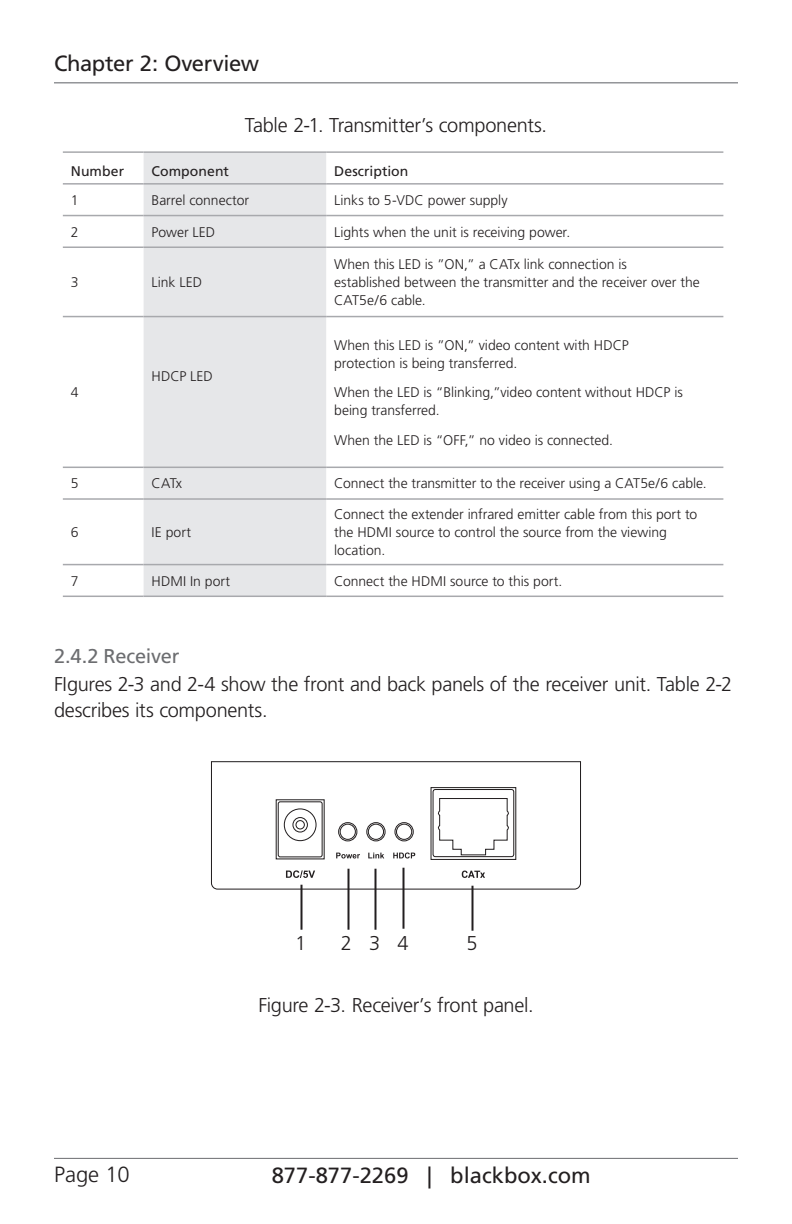
<style>
.page{position:relative;width:792px;height:1224px;background:#fff}
.page>*{position:absolute;margin:0;border:0;box-sizing:border-box;transform-origin:0 0}
.t1{font:22px "Frutiger";color:#231f20}
.t2{font:300 22px "Frutiger";color:#231f20}
.t3{font:300 20px/26px "Frutiger";letter-spacing:-.015em;color:#231f20}
.t4{font:20px "Frutiger";letter-spacing:-.015em;color:#6c6d70}
.t5{font:300 14px/18px "Frutiger";letter-spacing:-.005em;color:#231f20}
.t6{font:14px "Frutiger";letter-spacing:.005em;color:#231f20}
</style>
<div class="page">
<hr style="left:54px;top:1158px;width:684px;height:1px;background:#6c6d70">
<hr style="left:54px;top:82px;width:684px;height:2px;background:#939598">
<svg style="left:63px;top:214px;width:660px;height:382px"></svg>
<div style="left:144px;top:153px;width:182px;height:443px;background:#e6e7e9"></div>
<hr style="left:63px;top:151px;width:81px;height:2px;background:#a8a9ad">
<hr style="left:144px;top:151px;width:182px;height:2px;background:#a8a9ad">
<hr style="left:326px;top:151px;width:397px;height:2px;background:#a8a9ad">
<hr style="left:63px;top:183px;width:81px;height:2px;background:#a8a9ad">
<hr style="left:144px;top:183px;width:182px;height:2px;background:#a8a9ad">
<hr style="left:326px;top:183px;width:397px;height:2px;background:#a8a9ad">
<hr style="left:63px;top:215px;width:81px;height:1px;background:#a8a9ad">
<hr style="left:144px;top:215px;width:182px;height:1px;background:#a8a9ad">
<hr style="left:326px;top:215px;width:397px;height:1px;background:#a8a9ad">
<hr style="left:63px;top:247px;width:81px;height:1px;background:#a8a9ad">
<hr style="left:144px;top:247px;width:182px;height:1px;background:#a8a9ad">
<hr style="left:326px;top:247px;width:397px;height:1px;background:#a8a9ad">
<hr style="left:63px;top:316px;width:81px;height:1px;background:#a8a9ad">
<hr style="left:144px;top:316px;width:182px;height:1px;background:#a8a9ad">
<hr style="left:326px;top:316px;width:397px;height:1px;background:#a8a9ad">
<hr style="left:63px;top:467px;width:81px;height:1px;background:#a8a9ad">
<hr style="left:144px;top:467px;width:182px;height:1px;background:#a8a9ad">
<hr style="left:326px;top:467px;width:397px;height:1px;background:#a8a9ad">
<hr style="left:63px;top:498px;width:81px;height:2px;background:#a8a9ad">
<hr style="left:144px;top:498px;width:182px;height:2px;background:#a8a9ad">
<hr style="left:326px;top:498px;width:397px;height:2px;background:#a8a9ad">
<hr style="left:63px;top:564px;width:81px;height:1px;background:#a8a9ad">
<hr style="left:144px;top:564px;width:182px;height:1px;background:#a8a9ad">
<hr style="left:326px;top:564px;width:397px;height:1px;background:#a8a9ad">
<hr style="left:63px;top:596px;width:81px;height:1px;background:#a8a9ad">
<hr style="left:144px;top:596px;width:182px;height:1px;background:#a8a9ad">
<hr style="left:326px;top:596px;width:397px;height:1px;background:#a8a9ad">
<svg style="left:211px;top:761px;width:370px;height:129px"></svg>
<svg style="left:286px;top:870px;width:29px;height:8px"></svg>
<div style="left:278px;top:801px;width:45px;height:56px;border:1px solid #231f20;border-radius:2px"></div>
<div style="left:284px;top:808px;width:33px;height:33px;border:1px solid #231f20;border-radius:50%"></div>
<div style="left:292px;top:817px;width:16px;height:16px;border:1px solid #231f20;border-radius:50%"></div>
<div style="left:295px;top:820px;width:10px;height:9px;border:1px solid #231f20;border-radius:50%"></div>
<div style="left:338px;top:822px;width:19px;height:19px;border:1px solid #231f20;border-radius:50%"></div>
<div style="left:340px;top:824px;width:16px;height:16px;border:1px solid #231f20;border-radius:50%"></div>
<svg style="left:336px;top:853px;width:24px;height:6px"></svg>
<div style="left:366px;top:822px;width:20px;height:19px;border:1px solid #231f20;border-radius:50%"></div>
<div style="left:368px;top:824px;width:16px;height:16px;border:1px solid #231f20;border-radius:50%"></div>
<svg style="left:368px;top:853px;width:16px;height:5px"></svg>
<div style="left:394px;top:822px;width:20px;height:19px;border:1px solid #231f20;border-radius:50%"></div>
<div style="left:396px;top:824px;width:16px;height:16px;border:1px solid #231f20;border-radius:50%"></div>
<svg style="left:393px;top:853px;width:22px;height:6px"></svg>
<div style="left:431px;top:787px;width:85px;height:73px;border:1px solid #231f20"></div>
<svg style="left:437px;top:798px;width:73px;height:57px"></svg>
<div style="left:432px;top:789px;width:83px;height:68px;border:1px solid #231f20;border-radius:3px"></div>
<svg style="left:462px;top:871px;width:23px;height:7px"></svg>
<hr style="left:300px;top:885px;width:2px;height:45px;background:#231f20">
<hr style="left:472px;top:886px;width:2px;height:45px;background:#231f20">
<hr style="left:348px;top:869px;width:2px;height:61px;background:#231f20">
<hr style="left:402px;top:868px;width:2px;height:61px;background:#231f20">
<hr style="left:374px;top:869px;width:2px;height:61px;background:#231f20">
<h1 class="t1" style="left:54px;top:50px;width:207px">Chapter 2: Overview</h1>
<h2 class="t3" style="left:245px;top:112px;width:304px">Table 2-1. Transmitter’s components.</h2>
<p class="t6" style="left:71px;top:163px;width:55px">Number</p>
<p class="t6" style="left:152px;top:163px;width:79px">Component</p>
<p class="t6" style="left:334px;top:163px;width:76px">Description</p>
<p class="t5" style="left:71px;top:191px;width:9px">1</p>
<p class="t5" style="left:152px;top:191px;width:99px">Barrel connector</p>
<p class="t5" style="left:334px;top:191px;width:175px">Links to 5-VDC power supply</p>
<p class="t5" style="left:71px;top:223px;width:9px">2</p>
<p class="t5" style="left:152px;top:223px;width:65px">Power LED</p>
<p class="t5" style="left:334px;top:223px;width:238px">Lights when the unit is receiving power.</p>
<p class="t5" style="left:71px;top:274px;width:9px">3</p>
<p class="t5" style="left:152px;top:274px;width:52px">Link LED</p>
<p class="t5" style="left:334px;top:256px;width:367px">When this LED is ”ON,” a CATx link connection is<br>established between the transmitter and the receiver over the<br>CAT5e/6 cable.</p>
<p class="t5" style="left:71px;top:384px;width:9px">4</p>
<p class="t5" style="left:152px;top:367px;width:63px">HDCP LED</p>
<p class="t5" style="left:334px;top:336px;width:296px">When this LED is ”ON,” video content with HDCP protection is being transferred.</p>
<p class="t5" style="left:334px;top:384px;width:350px">When the LED is “Blinking,”video content without HDCP is being transferred.</p>
<p class="t5" style="left:334px;top:431px;width:280px">When the LED is “OFF,” no video is connected.</p>
<p class="t5" style="left:71px;top:475px;width:9px">5</p>
<p class="t5" style="left:152px;top:475px;width:32px">CATx</p>
<p class="t5" style="left:334px;top:475px;width:374px">Connect the transmitter to the receiver using a CAT5e/6 cable.</p>
<p class="t5" style="left:71px;top:523px;width:9px">6</p>
<p class="t5" style="left:152px;top:523px;width:41px">IE port</p>
<p class="t5" style="left:334px;top:505px;width:365px">Connect the extender infrared emitter cable from this port to the HDMI source to control the source from the viewing location.</p>
<p class="t5" style="left:71px;top:572px;width:9px">7</p>
<p class="t5" style="left:152px;top:572px;width:80px">HDMI In port</p>
<p class="t5" style="left:334px;top:572px;width:230px">Connect the HDMI source to this port.</p>
<h2 class="t4" style="left:54px;top:644px;width:127px">2.4.2 Receiver</h2>
<h2 class="t3" style="left:54px;top:672px;width:680px">FIgures 2-3 and 2-4 show the front and back panels of the receiver unit. Table 2-2 describes its components.</h2>
<h2 class="t3" style="left:295px;top:930px;width:13px">1</h2>
<h2 class="t3" style="left:341px;top:930px;width:69px">2 3 4</h2>
<h2 class="t3" style="left:466px;top:930px;width:13px">5</h2>
<h2 class="t3" style="left:258px;top:992px;width:277px">Figure 2-3. Receiver’s front panel.</h2>
<h1 class="t2" style="left:54px;top:1162px;width:77px">Page 10</h1>
<h1 class="t1" style="left:272px;top:1163px;width:321px">877-877-2269 | blackbox.com</h1>
</div>
